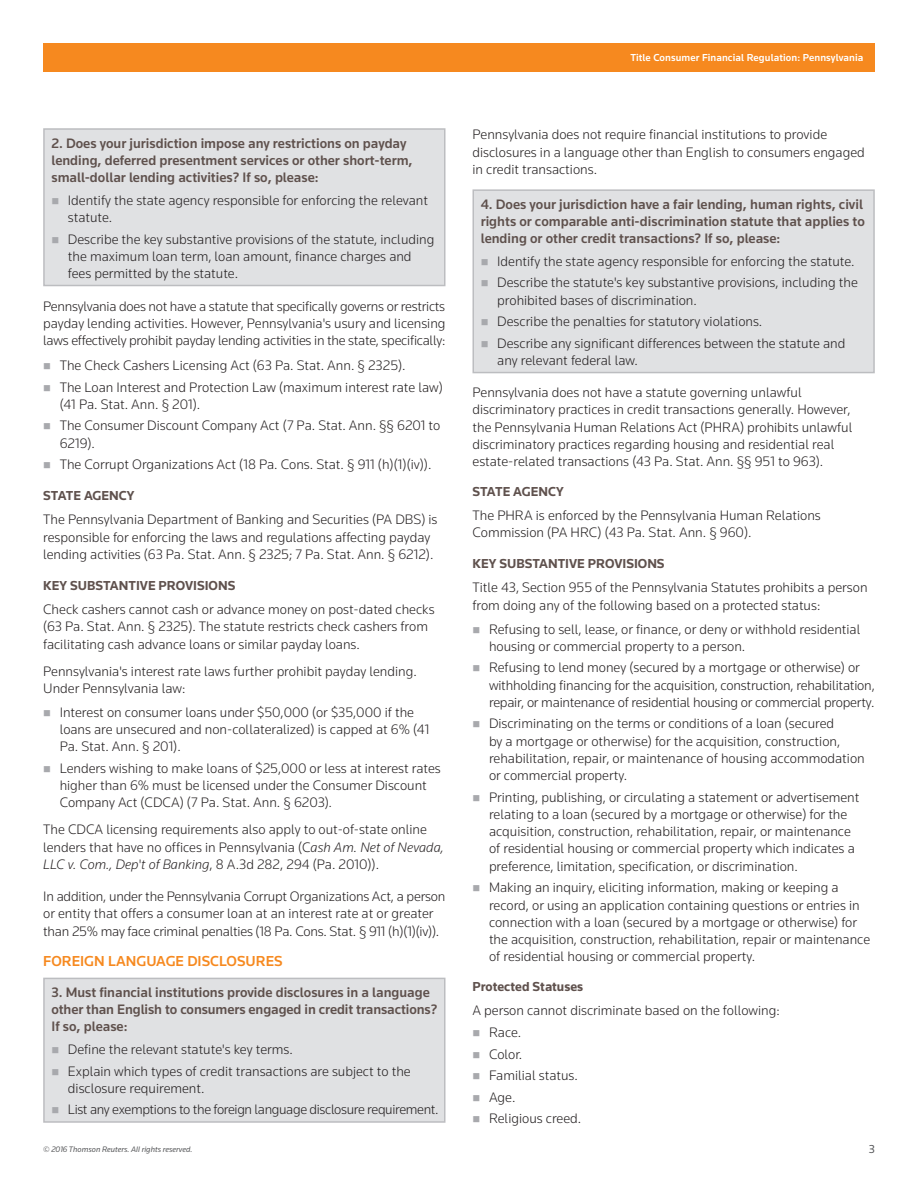
<style>
.page{position:relative;width:918px;height:1188px;background:#fff}
.page>*{position:absolute;margin:0;border:0;box-sizing:border-box;transform-origin:0 0}
.t1{font:500 15px "Knowledge";color:#f6891f}
.t2{font:300 14.25px/17.2px "Knowledge";color:#231f20}
.t3{font:500 14.25px/17.2px "Knowledge";color:#5f514d}
.t4{font:300 14.25px/21.6px "Knowledge";letter-spacing:-.025em;color:#231f20}
.t5{font:700 13.5px "Knowledge";color:#5f514d}
.t6{font:12px "Knowledge";color:#57585a}
.t7{font:500 10.5px "Knowledge";letter-spacing:.01em;color:#fff}
.t8{font:italic 8.25px "Knowledge";color:#57585a}
.s1{font-style:italic}
</style>
<div class="page">
<div style="left:43px;top:43px;width:832px;height:29px;background:#f6891f"></div>
<div style="left:44px;top:129px;width:401px;height:157px;background:#e0e1e3"></div>
<div style="left:43px;top:128px;width:403px;height:158px;border:2px solid #bcbdc0"></div>
<div style="left:44px;top:978px;width:401px;height:144px;background:#e0e1e3"></div>
<div style="left:43px;top:978px;width:403px;height:145px;border:2px solid #bcbdc0"></div>
<div style="left:473px;top:190px;width:401px;height:183px;background:#e0e1e3"></div>
<div style="left:472px;top:189px;width:403px;height:184px;border:2px solid #bcbdc0"></div>
<p class="t3" style="left:51px;top:134px;width:363px">2. Does your jurisdiction impose any restrictions on payday lending, deferred presentment services or other short-term, small-dollar lending activities? If so, please:</p>
<p class="t2" style="left:68px;top:191px;width:362px">Identify the state agency responsible for enforcing the relevant statute.</p>
<p class="t2" style="left:68px;top:230px;width:368px">Describe the key substantive provisions of the statute, including the maximum loan term, loan amount, finance charges and fees permitted by the statute.</p>
<p class="t2" style="left:43px;top:297px;width:404px;text-align:justify">Pennsylvania does not have a statute that specifically governs or restricts payday lending activities. However, Pennsylvania's usury and licensing laws effectively prohibit payday lending activities in the state, specifically:</p>
<p class="t2" style="left:60px;top:356px;width:347px">The Check Cashers Licensing Act (63 Pa. Stat. Ann. § 2325).</p>
<p class="t2" style="left:60px;top:378px;width:385px">The Loan Interest and Protection Law (maximum interest rate law) (41 Pa. Stat. Ann. § 201).</p>
<p class="t2" style="left:60px;top:417px;width:382px">The Consumer Discount Company Act (7 Pa. Stat. Ann. §§ 6201 to<br>6219).</p>
<p class="t2" style="left:60px;top:456px;width:373px">The Corrupt Organizations Act (18 Pa. Cons. Stat. § 911 (h)(1)(iv)).</p>
<p class="t5" style="left:43px;top:488px;width:93px">STATE AGENCY</p>
<p class="t2" style="left:43px;top:511px;width:396px">The Pennsylvania Department of Banking and Securities (PA DBS) is responsible for enforcing the laws and regulations affecting payday lending activities (63 Pa. Stat. Ann. § 2325; 7 Pa. Stat. Ann. § 6212).</p>
<p class="t5" style="left:43px;top:577px;width:194px">KEY SUBSTANTIVE PROVISIONS</p>
<p class="t2" style="left:43px;top:601px;width:393px">Check cashers cannot cash or advance money on post-dated checks (63 Pa. Stat. Ann. § 2325). The statute restricts check cashers from facilitating cash advance loans or similar payday loans.</p>
<p class="t2" style="left:43px;top:662px;width:375px">Pennsylvania's interest rate laws further prohibit payday lending.<br>Under Pennsylvania law:</p>
<p class="t2" style="left:60px;top:703px;width:371px">Interest on consumer loans under $50,000 (or $35,000 if the loans are unsecured and non-collateralized) is capped at 6% (41<br>Pa. Stat. Ann. § 201).</p>
<p class="t2" style="left:60px;top:759px;width:383px">Lenders wishing to make loans of $25,000 or less at interest rates higher than 6% must be licensed under the Consumer Discount<br>Company Act (CDCA) (7 Pa. Stat. Ann. § 6203)<span class="s1">.</span></p>
<p class="t2" style="left:43px;top:821px;width:402px">The CDCA licensing requirements also apply to out-of-state online lenders that have no offices in Pennsylvania (C<span class="s1">ash Am. Net of Nevada,<br>LLC v. Com., Dep't of Banking</span>, 8 A.3d 282, 294 (Pa. 2010)).</p>
<p class="t2" style="left:43px;top:887px;width:404px">In addition, under the Pennsylvania Corrupt Organizations Act, a person or entity that offers a consumer loan at an interest rate at or greater than 25% may face criminal penalties (18 Pa. Cons. Stat. § 911 (h)(1)(iv)).</p>
<p class="t1" style="left:43px;top:952px;width:241px">FOREIGN LANGUAGE DISCLOSURES</p>
<p class="t3" style="left:51px;top:983px;width:387px">3. Must financial institutions provide disclosures in a language other than English to consumers engaged in credit transactions?<br>If so, please:</p>
<p class="t2" style="left:68px;top:1038px;width:344px;line-height:21.6px">Define the relevant statute's key terms.<br>Explain which types of credit transactions are subject to the</p>
<p class="t4" style="left:68px;top:1077px;width:372px">disclosure requirement.<br>List any exemptions to the foreign language disclosure requirement.</p>
<p class="t7" style="left:630px;top:51px;width:235px">Title Consumer Financial Regulation: Pennsylvania</p>
<p class="t2" style="left:472px;top:126px;width:394px">Pennsylvania does not require financial institutions to provide disclosures in a language other than English to consumers engaged in credit transactions.</p>
<p class="t3" style="left:481px;top:195px;width:386px">4. Does your jurisdiction have a fair lending, human rights, civil rights or comparable anti-discrimination statute that applies to lending or other credit transactions? If so, please:</p>
<p class="t2" style="left:497px;top:250px;width:362px;line-height:21.6px">Identify the state agency responsible for enforcing the statute.<br>Describe the statute's key substantive provisions, including the</p>
<p class="t2" style="left:497px;top:289px;width:350px;line-height:21.6px">prohibited bases of discrimination.<br>Describe the penalties for statutory violations.<br>Describe any significant differences between the statute and</p>
<p class="t2" style="left:497px;top:351px;width:142px">any relevant federal law.</p>
<p class="t2" style="left:472px;top:383px;width:381px">Pennsylvania does not have a statute governing unlawful discriminatory practices in credit transactions generally. However, the Pennsylvania Human Relations Act (PHRA) prohibits unlawful discriminatory practices regarding housing and residential real estate-related transactions (43 Pa. Stat. Ann. §§ 951 to 963).</p>
<p class="t5" style="left:472px;top:483px;width:93px">STATE AGENCY</p>
<p class="t2" style="left:472px;top:507px;width:350px">The PHRA is enforced by the Pennsylvania Human Relations<br>Commission (PA HRC) (43 Pa. Stat. Ann. § 960).</p>
<p class="t5" style="left:472px;top:555px;width:194px">KEY SUBSTANTIVE PROVISIONS</p>
<p class="t2" style="left:472px;top:579px;width:397px">Title 43, Section 955 of the Pennsylvania Statutes prohibits a person from doing any of the following based on a protected status:</p>
<p class="t2" style="left:489px;top:620px;width:373px">Refusing to sell, lease, or finance, or deny or withhold residential housing or commercial property to a person.</p>
<p class="t2" style="left:489px;top:659px;width:387px">Refusing to lend money (secured by a mortgage or otherwise) or withholding financing for the acquisition, construction, rehabilitation, repair, or maintenance of residential housing or commercial property.</p>
<p class="t2" style="left:489px;top:715px;width:377px">Discriminating on the terms or conditions of a loan (secured<br>by a mortgage or otherwise) for the acquisition, construction, rehabilitation, repair, or maintenance of housing accommodation or commercial property.</p>
<p class="t2" style="left:489px;top:788px;width:372px">Printing, publishing, or circulating a statement or advertisement relating to a loan (secured by a mortgage or otherwise) for the acquisition, construction, rehabilitation, repair, or maintenance of residential housing or commercial property which indicates a preference, limitation, specification, or discrimination.</p>
<p class="t2" style="left:489px;top:879px;width:383px">Making an inquiry, eliciting information, making or keeping a record, or using an application containing questions or entries in connection with a loan (secured by a mortgage or otherwise) for the acquisition, construction, rehabilitation, repair or maintenance of residential housing or commercial property.</p>
<p class="t5" style="left:472px;top:979px;width:112px">Protected Statuses</p>
<p class="t2" style="left:472px;top:1002px;width:309px">A person cannot discriminate based on the following:</p>
<p class="t2" style="left:489px;top:1023px;width:34px">Race.</p>
<p class="t2" style="left:489px;top:1045px;width:35px">Color.</p>
<p class="t2" style="left:489px;top:1067px;width:90px">Familial status.</p>
<p class="t2" style="left:489px;top:1088px;width:28px">Age.</p>
<p class="t2" style="left:489px;top:1110px;width:94px">Religious creed.</p>
<p class="t8" style="left:43px;top:1144px;width:151px">© 2016 Thomson Reuters. All rights reserved.</p>
<p class="t6" style="left:869px;top:1141px;width:8px">3</p>
</div>
